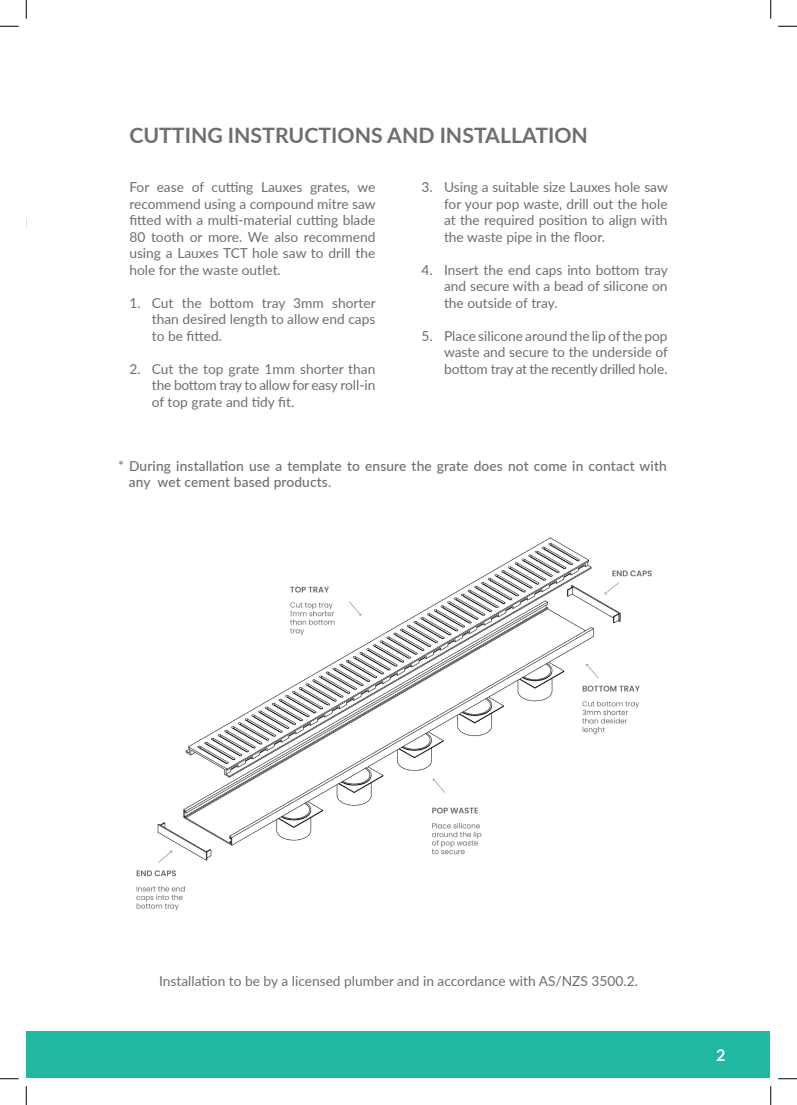
<style>
.page{position:relative;width:797px;height:1105px;background:#fff}
.page>*{position:absolute;margin:0;border:0;box-sizing:border-box;transform-origin:0 0}
.t1{font:700 21.25px "Lato";color:#6e6e6e}
.t2{font:700 16.25px "Lato";color:#fff}
.Paragraph_Style_1{font:13.75px/16.5px "Lato";color:#6e6e6e;text-align:justify}
.t3{font:500 13.75px/16.5px "Lato";letter-spacing:.01em;color:#6e6e6e}
.s1{font-weight:400}
</style>
<div class="page">
<img style="left:136px;top:537px;width:516px;height:374px">
<div style="left:26px;top:1031px;width:744px;height:47px;background:#21b8a1"></div>
<svg style="left:0;top:25px;width:19px;height:2px"></svg>
<svg style="left:778px;top:25px;width:19px;height:2px"></svg>
<svg style="left:0;top:1078px;width:19px;height:1px"></svg>
<svg style="left:778px;top:1078px;width:19px;height:1px"></svg>
<svg style="left:25px;top:0;width:2px;height:19px"></svg>
<svg style="left:25px;top:1086px;width:2px;height:19px"></svg>
<svg style="left:770px;top:0;width:1px;height:19px"></svg>
<svg style="left:770px;top:1086px;width:1px;height:19px"></svg>
<p class="t1" style="left:129px;top:120px;width:460px">CUTTING INSTRUCTIONS AND INSTALLATION</p>
<p class="Paragraph_Style_1" style="left:129px;top:178px;width:248px">For ease of cutting Lauxes grates, we recommend using a compound mitre saw fitted with a multi-material cutting blade 80 tooth or more. We also recommend using a Lauxes TCT hole saw to drill the hole for the waste outlet.</p>
<p class="Paragraph_Style_1" style="left:152px;top:294px;width:225px;text-indent:-22px">1. Cut the bottom tray 3mm shorter than desired length to allow end caps to be fitted.</p>
<p class="Paragraph_Style_1" style="left:152px;top:360px;width:225px;text-indent:-22px">2. Cut the top grate 1mm shorter than the bottom tray to allow for easy roll-in of top grate and tidy fit.</p>
<p class="Paragraph_Style_1" style="left:444px;top:178px;width:225px;text-indent:-22px">3. Using a suitable size Lauxes hole saw for your pop waste, drill out the hole at the required position to align with the waste pipe in the floor.</p>
<p class="Paragraph_Style_1" style="left:444px;top:261px;width:225px;text-indent:-22px">4. Insert the end caps into bottom tray and secure with a bead of silicone on the outside of tray.</p>
<p class="Paragraph_Style_1" style="left:444px;top:327px;width:225px;text-indent:-22px">5. Place silicone around the lip of the pop waste and secure to the underside of bottom tray at the recently drilled hole.</p>
<p class="t3" style="left:129px;top:457px;width:539px;text-indent:-11px"><span class="s1">*</span> During installation use a template to ensure the grate does not come in contact with any wet cement based products.</p>
<p class="Paragraph_Style_1" style="left:159px;top:972px;width:480px">Installation to be by a licensed plumber and in accordance with AS/NZS 3500.2.</p>
<p class="t2" style="left:716px;top:1043px;width:11px">2</p>
</div>
